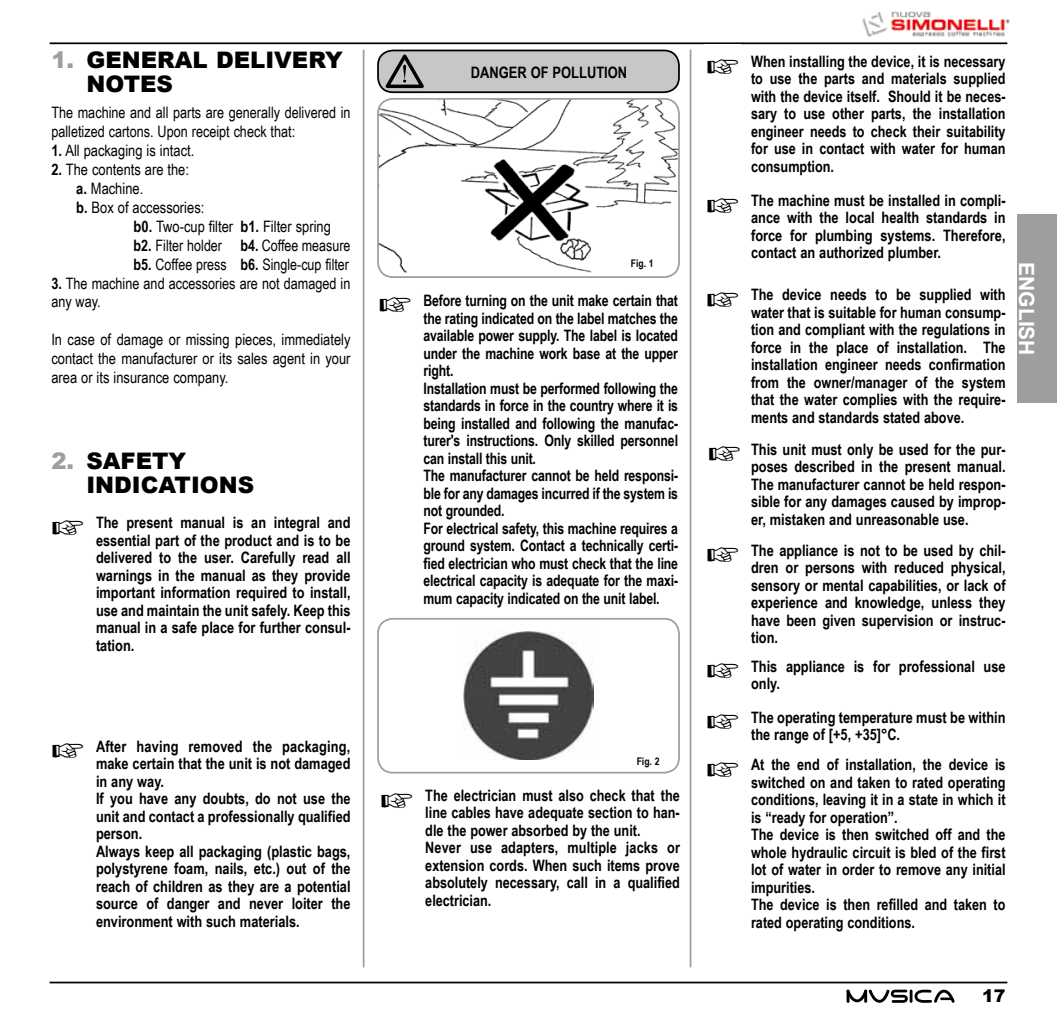
<style>
.page{position:relative;width:1057px;height:1017px;background:#fff}
.page>*{position:absolute;margin:0;border:0;box-sizing:border-box;transform-origin:0 0}
.t1{font:900 22.75px/24.5px "Arial";color:#000}
.t2{font:700 21px "Arial";color:#fff}
.t3{font:900 17.5px "Arial";color:#000}
.t4{font:700 15.75px/17.5px "Arial Narrow";color:#000;text-align:justify}
.t5{font:700 15.75px/17.5px "Arial Narrow";color:#000;scale:.95 1}
.t6{font:15.75px/18.9px "Arial Narrow";color:#000}
.t7{font:700 10.5px "Arial Narrow";color:#000}
.s1{color:#9c9e9f}
.s2{font-weight:700}
</style>
<div class="page">
<hr style="left:50px;top:42px;width:957px;height:2px;background:#000">
<hr style="left:50px;top:982px;width:957px;height:1px;background:#000">
<svg style="left:846px;top:989px;width:108px;height:14px"></svg>
<hr style="left:363px;top:50px;width:1px;height:917px;background:#9c9e9f">
<hr style="left:689px;top:50px;width:2px;height:917px;background:#9c9e9f">
<img style="left:862px;top:11px;width:148px;height:26px">
<div style="left:1017px;top:215px;width:40px;height:188px;background:#9c9e9f"></div>
<img style="left:463px;top:632px;width:131px;height:128px">
<div style="left:377px;top:618px;width:303px;height:155px;border:2px solid #9c9e9f;border-radius:15px"></div>
<img style="left:379px;top:100px;width:299px;height:174px">
<div style="left:377px;top:98px;width:303px;height:180px;border:2px solid #9c9e9f;border-radius:15px"></div>
<div style="left:378px;top:50px;width:301px;height:42px;background:#c6c7c8;border-radius:15px"></div>
<div style="left:377px;top:50px;width:303px;height:43px;border:2px solid #000;border-radius:15px"></div>
<svg style="left:382px;top:51px;width:45px;height:39px"></svg>
<h1 class="t1" style="left:86px;top:47px;width:258px;text-indent:-35px"><span class="s1">1.</span> GENERAL DELIVERY<br>NOTES</h1>
<p class="t6" style="left:51px;top:102px;width:301px">The machine and all parts are generally delivered in palletized cartons. Upon receipt check that:</p>
<p class="t6" style="left:51px;top:141px;width:144px"><span class="s2">1.</span> All packaging is intact.</p>
<p class="t6" style="left:51px;top:160px;width:139px"><span class="s2">2.</span> The contents are the:</p>
<p class="t6" style="left:76px;top:178px;width:69px"><span class="s2">a.</span> Machine.</p>
<p class="t6" style="left:76px;top:197px;width:130px"><span class="s2">b.</span> Box of accessories:</p>
<p class="t6" style="left:134px;top:216px;width:199px"><span class="s2">b0.</span> Two-cup filter <span class="s2">b1.</span> Filter spring</p>
<p class="t6" style="left:134px;top:235px;width:218px"><span class="s2">b2.</span> Filter holder <span class="s2">b4.</span> Coffee measure</p>
<p class="t6" style="left:134px;top:254px;width:217px"><span class="s2">b5.</span> Coffee press <span class="s2">b6.</span> Single-cup filter</p>
<p class="t6" style="left:51px;top:273px;width:301px"><span class="s2">3.</span> The machine and accessories are not damaged in any way.</p>
<p class="t6" style="left:51px;top:330px;width:301px;text-align:justify">In case of damage or missing pieces, immediately contact the manufacturer or its sales agent in your area or its insurance company.</p>
<h1 class="t1" style="left:86px;top:447px;width:169px;text-indent:-35px"><span class="s1">2.</span> SAFETY<br>INDICATIONS</h1>
<p class="t4" style="left:96px;top:513px;width:256px">The present manual is an integral and essential part of the product and is to be delivered to the user. Carefully read all warnings in the manual as they provide important information required to install, use and maintain the unit safely. Keep this manual in a safe place for further consul&shy;tation.</p>
<p class="t4" style="left:96px;top:737px;width:256px;text-align:left">After having removed the packaging, make certain that the unit is not damaged in any way.<br>If you have any doubts, do not use the unit and contact a professionally qualified person.<br>Always keep all packaging (plastic bags, polystyrene foam, nails, etc.) out of the reach of children as they are a potential source of danger and never loiter the environment with such materials.</p>
<p class="t4" style="left:471px;top:63px;width:158px">DANGER OF POLLUTION</p>
<p class="t7" style="left:631px;top:255px;width:24px">Fig. 1</p>
<p class="t5" style="left:423px;top:291px;width:270px">Before turning on the unit make certain that the rating indicated on the label matches the available power supply. The label is located under the machine work base at the upper right.<br>Installation must be performed following the standards in force in the country where it is being installed and following the manufac&shy;turer's instructions. Only skilled personnel can install this unit.<br>The manufacturer cannot be held responsi&shy;ble for any damages incurred if the system is not grounded.<br>For electrical safety, this machine requires a ground system. Contact a technically certi&shy;fied electrician who must check that the line electrical capacity is adequate for the maxi&shy;mum capacity indicated on the unit label.</p>
<p class="t7" style="left:636px;top:753px;width:24px">Fig. 2</p>
<p class="t4" style="left:425px;top:786px;width:256px;text-align:left">The electrician must also check that the line cables have adequate section to han&shy;dle the power absorbed by the unit.<br>Never use adapters, multiple jacks or extension cords. When such items prove absolutely necessary, call in a qualified electrician.</p>
<p class="t4" style="left:751px;top:52px;width:256px">When installing the device, it is necessary to use the parts and materials supplied with the device itself. Should it be neces&shy;sary to use other parts, the installation engineer needs to check their suitability for use in contact with water for human consumption.</p>
<p class="t4" style="left:751px;top:191px;width:256px">The machine must be installed in compli&shy;ance with the local health standards in force for plumbing systems. Therefore, contact an authorized plumber.</p>
<p class="t4" style="left:751px;top:285px;width:256px">The device needs to be supplied with water that is suitable for human consump&shy;tion and compliant with the regulations in force in the place of installation. The installation engineer needs confirmation from the owner/manager of the system that the water complies with the require&shy;ments and standards stated above.</p>
<p class="t4" style="left:751px;top:440px;width:256px">This unit must only be used for the pur&shy;poses described in the present manual.<br>The manufacturer cannot be held respon&shy;sible for any damages caused by improp&shy;er, mistaken and unreasonable use.</p>
<p class="t4" style="left:751px;top:541px;width:256px">The appliance is not to be used by chil&shy;dren or persons with reduced physical, sensory or mental capabilities, or lack of experience and knowledge, unless they have been given supervision or instruc&shy;tion.</p>
<p class="t4" style="left:751px;top:657px;width:256px">This appliance is for professional use only.</p>
<p class="t4" style="left:751px;top:708px;width:256px">The operating temperature must be within the range of [+5, +35]°C.</p>
<p class="t4" style="left:751px;top:755px;width:256px;text-align:left">At the end of installation, the device is switched on and taken to rated operating conditions, leaving it in a state in which it is “ready for operation”.<br>The device is then switched off and the whole hydraulic circuit is bled of the first lot of water in order to remove any initial impurities.<br>The device is then refilled and taken to rated operating conditions.</p>
<h2 class="t2" style="left:1040px;top:262px;width:95px;rotate:90deg">ENGLISH</h2>
<p class="t3" style="left:982px;top:983px;width:25px">17</p>
</div>
